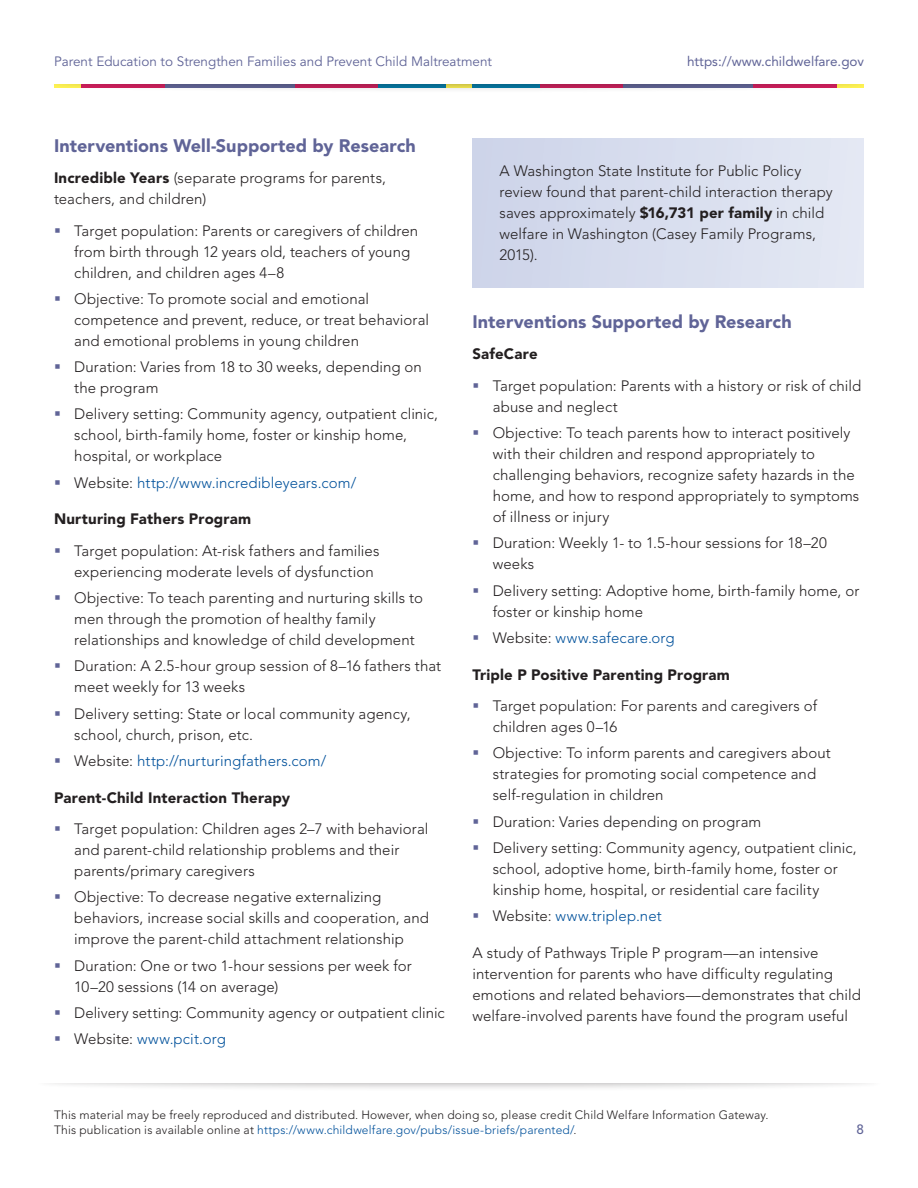
<style>
.page{position:relative;width:918px;height:1188px;background:#fff}
.page>*{position:absolute;margin:0;border:0;box-sizing:border-box;transform-origin:0 0}
.t1{font:900 18px "Avenir";letter-spacing:.005em;color:#606497}
.t2{font:300 15px/21px "Avenir";letter-spacing:.005em;color:#231f20}
.t3{font:300 15px "Avenir";letter-spacing:.01em;color:#01519b}
.t4{font:900 15px "Avenir";letter-spacing:.01em;color:#231f20}
.t5{font:13.5px "Avenir";color:#606497}
.t6{font:13.5px "Avenir";color:#606497}
.t7{font:500 13.5px "Avenir";color:#606497}
.t8{font:300 12px/15px "Avenir";letter-spacing:.015em;color:#231f20}
.s1{font-weight:900}
.s2{color:#231f20}
.s3{color:#01519b}
</style>
<div class="page">
<div style="left:34px;top:1065px;width:850px;height:27px;background:#231f20;opacity:.4"></div>
<div style="left:0;top:1058px;width:918px;height:25px;background:#fff"></div>
<div style="left:47px;top:66px;width:824px;height:27px;background:#231f20;opacity:.4"></div>
<div style="left:38px;top:58px;width:842px;height:25px;background:#fff"></div>
<div style="left:472px;top:138px;width:392px;height:149px;background:#d8deef"></div>
<p class="t5" style="left:54px;top:53px;width:439px">Parent Education to Strengthen Families and Prevent Child Maltreatment</p>
<p class="t6" style="left:687px;top:53px;width:179px">https://www.childwelfare.gov</p>
<h3 class="t1" style="left:54px;top:135px;width:363px">Interventions Well-Supported by Research</h3>
<h4 class="t2" style="left:54px;top:168px;width:334px"><span class="s1">Incredible Years</span> (separate programs for parents, teachers, and children)</h4>
<p class="t2" style="left:74px;top:220px;width:346px">Target population: Parents or caregivers of children from birth through 12 years old, teachers of young children, and children ages 4–8</p>
<p class="t2" style="left:74px;top:288px;width:356px">Objective: To promote social and emotional competence and prevent, reduce, or treat behavioral and emotional problems in young children</p>
<p class="t2" style="left:74px;top:357px;width:349px">Duration: Varies from 18 to 30 weeks, depending on the program</p>
<p class="t2" style="left:74px;top:404px;width:365px">Delivery setting: Community agency, outpatient clinic, school, birth-family home, foster or kinship home, hospital, or workplace</p>
<p class="t3" style="left:74px;top:474px;width:283px"><span class="s2">Website:</span> http://www.incredibleyears.com/</p>
<h4 class="t4" style="left:54px;top:510px;width:199px">Nurturing Fathers Program</h4>
<p class="t2" style="left:74px;top:540px;width:307px">Target population: At-risk fathers and families experiencing moderate levels of dysfunction</p>
<p class="t2" style="left:74px;top:588px;width:350px">Objective: To teach parenting and nurturing skills to men through the promotion of healthy family relationships and knowledge of child development</p>
<p class="t2" style="left:74px;top:656px;width:369px">Duration: A 2.5-hour group session of 8–16 fathers that meet weekly for 13 weeks</p>
<p class="t2" style="left:74px;top:703px;width:338px">Delivery setting: State or local community agency, school, church, prison, etc.</p>
<p class="t3" style="left:74px;top:752px;width:254px"><span class="s2">Website:</span> http://nurturingfathers.com/</p>
<h4 class="t4" style="left:54px;top:788px;width:238px">Parent-Child Interaction Therapy</h4>
<p class="t2" style="left:74px;top:819px;width:356px">Target population: Children ages 2–7 with behavioral and parent-child relationship problems and their parents/primary caregivers</p>
<p class="t2" style="left:74px;top:887px;width:356px">Objective: To decrease negative externalizing behaviors, increase social skills and cooperation, and improve the parent-child attachment relationship</p>
<p class="t2" style="left:74px;top:955px;width:339px">Duration: One or two 1-hour sessions per week for<br>10–20 sessions (14 on average)</p>
<p class="t2" style="left:74px;top:1002px;width:372px">Delivery setting: Community agency or outpatient clinic</p>
<p class="t3" style="left:74px;top:1030px;width:153px"><span class="s2">Website:</span> www.pcit.org</p>
<p class="t2" style="left:500px;top:161px;width:335px">A Washington State Institute for Public Policy review found that parent-child interaction therapy saves approximately <span class="s1">$16,731 per family</span> in child welfare in Washington (Casey Family Programs, 2015).</p>
<h3 class="t1" style="left:472px;top:311px;width:321px">Interventions Supported by Research</h3>
<h4 class="t4" style="left:472px;top:345px;width:67px">SafeCare</h4>
<p class="t2" style="left:493px;top:375px;width:370px">Target population: Parents with a history or risk of child abuse and neglect</p>
<p class="t2" style="left:493px;top:423px;width:368px">Objective: To teach parents how to interact positively with their children and respond appropriately to challenging behaviors, recognize safety hazards in the home, and how to respond appropriately to symptoms of illness or injury</p>
<p class="t2" style="left:493px;top:533px;width:336px">Duration: Weekly 1- to 1.5-hour sessions for 18–20 weeks</p>
<p class="t2" style="left:493px;top:580px;width:368px">Delivery setting: Adoptive home, birth-family home, or foster or kinship home</p>
<p class="t3" style="left:493px;top:629px;width:183px"><span class="s2">Website:</span> www.safecare.org</p>
<h4 class="t4" style="left:472px;top:665px;width:259px">Triple P Positive Parenting Program</h4>
<p class="t2" style="left:493px;top:696px;width:326px">Target population: For parents and caregivers of children ages 0–16</p>
<p class="t2" style="left:493px;top:743px;width:340px">Objective: To inform parents and caregivers about strategies for promoting social competence and self-regulation in children</p>
<p class="t2" style="left:493px;top:811px;width:270px">Duration: Varies depending on program</p>
<p class="t2" style="left:493px;top:837px;width:365px">Delivery setting: Community agency, outpatient clinic, school, adoptive home, birth-family home, foster or kinship home, hospital, or residential care facility</p>
<p class="t3" style="left:493px;top:907px;width:171px"><span class="s2">Website:</span> www.triplep.net</p>
<p class="t2" style="left:472px;top:942px;width:390px">A study of Pathways Triple P program—an intensive intervention for parents who have difficulty regulating emotions and related behaviors—demonstrates that child welfare-involved parents have found the program useful</p>
<p class="t8" style="left:54px;top:1107px;width:716px">This material may be freely reproduced and distributed. However, when doing so, please credit Child Welfare Information Gateway.<br>This publication is available online at <span class="s3">https://www.childwelfare.gov/pubs/issue-briefs/parented/</span>.</p>
<p class="t7" style="left:857px;top:1122px;width:9px">8</p>
</div>
